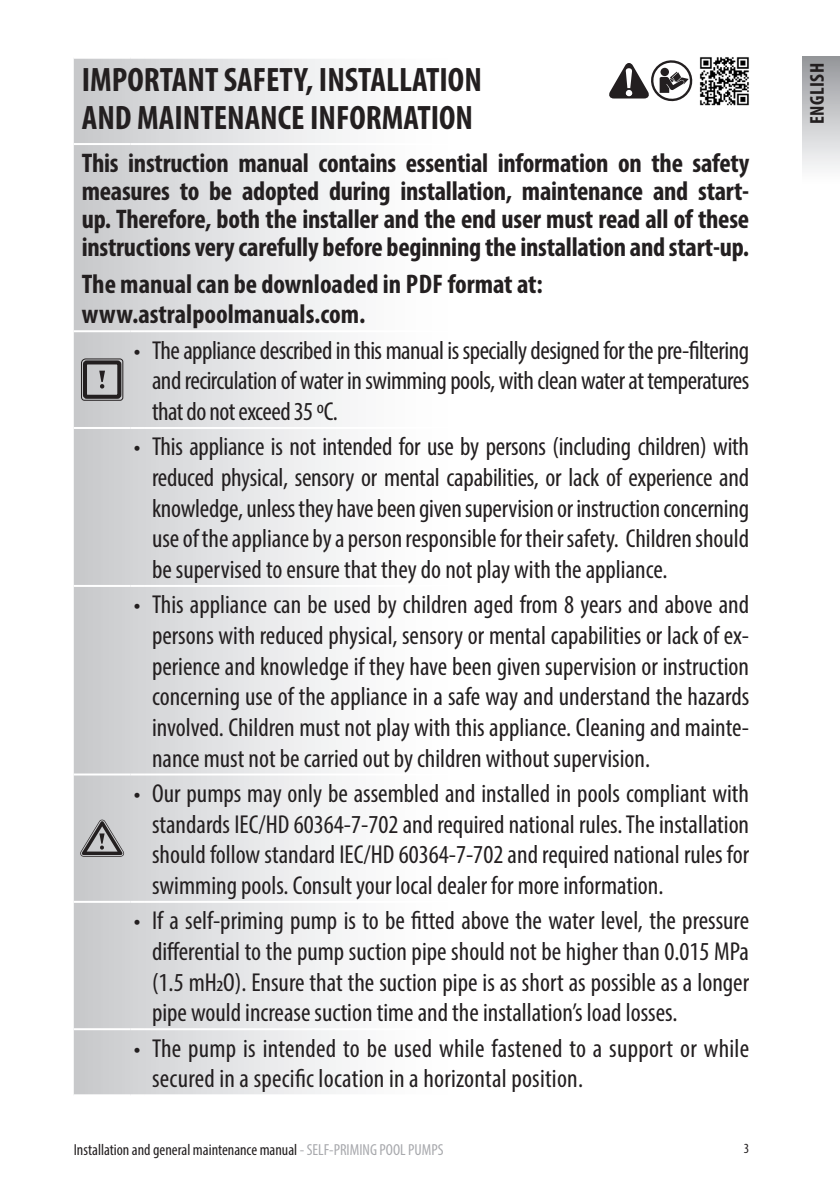
<style>
.page{position:relative;width:840px;height:1191px;background:#fff}
.page>*{position:absolute;margin:0;border:0;box-sizing:border-box;transform-origin:0 0}
.Estilo_de_párrafo_1{font:700 condensed 34px/38px "Myriad Pro";color:#231f20}
.Estilo_de_párrafo_1-2{font:700 condensed 27px/28px "Myriad Pro";color:#231f20;text-align:justify}
.Estilo_de_párrafo_1-3{font:condensed 26px/30.6px "Myriad Pro";color:#231f20;text-align:justify}
.Estilo_de_párrafo_1-4{font:condensed 26px/30.6px "Myriad Pro";letter-spacing:-.02em;color:#231f20}
.t1{font:700 condensed 20px "Myriad Pro";letter-spacing:.02em;color:#231f20}
.t2{font:condensed 16px "Myriad Pro";color:#231f20}
.t3{font:condensed 14px "Myriad Pro";color:#231f20}
.s1{color:#a8a9ad}
</style>
<div class="page">
<div style="left:801px;top:57px;width:38px;height:128px;background:linear-gradient(to bottom,#97989d,#fff)"></div>
<svg style="left:74px;top:59px;width:268px;height:1035px;background:#dfdfe1"></svg>
<hr style="left:74px;top:427px;width:56px;height:2px;background:#fff">
<svg style="left:130px;top:427px;width:14px;height:2px"></svg>
<hr style="left:144px;top:427px;width:604px;height:2px;background:#fff">
<hr style="left:74px;top:585px;width:56px;height:2px;background:#fff">
<svg style="left:130px;top:585px;width:14px;height:2px"></svg>
<hr style="left:144px;top:585px;width:604px;height:2px;background:#fff">
<hr style="left:74px;top:773px;width:56px;height:2px;background:#fff">
<svg style="left:130px;top:773px;width:14px;height:2px"></svg>
<hr style="left:144px;top:773px;width:604px;height:2px;background:#fff">
<hr style="left:74px;top:901px;width:56px;height:2px;background:#fff">
<svg style="left:130px;top:901px;width:14px;height:2px"></svg>
<hr style="left:144px;top:901px;width:604px;height:2px;background:#fff">
<hr style="left:74px;top:1028px;width:56px;height:2px;background:#fff">
<svg style="left:130px;top:1028px;width:14px;height:2px"></svg>
<hr style="left:144px;top:1028px;width:604px;height:2px;background:#fff">
<svg style="left:130px;top:1094px;width:14px;height:1px"></svg>
<svg style="left:130px;top:58px;width:14px;height:1px"></svg>
<hr style="left:74px;top:143px;width:56px;height:2px;background:#fff">
<svg style="left:130px;top:143px;width:14px;height:2px"></svg>
<hr style="left:144px;top:143px;width:604px;height:2px;background:#fff">
<hr style="left:74px;top:330px;width:56px;height:2px;background:#fff">
<svg style="left:130px;top:330px;width:14px;height:2px"></svg>
<hr style="left:144px;top:330px;width:604px;height:2px;background:#fff">
<svg style="left:81px;top:358px;width:42px;height:43px"></svg>
<div style="left:83px;top:360px;width:38px;height:39px;border:4px solid #231f20;border-radius:2px"></div>
<svg style="left:80px;top:819px;width:44px;height:37px;background:#9b9a9c"></svg>
<img style="left:699px;top:57px;width:50px;height:49px">
<svg style="left:609px;top:60px;width:84px;height:42px"></svg>
<div style="left:625px;top:90px;width:7px;height:6px;background:#fff;border-radius:50%"></div>
<p class="Estilo_de_párrafo_1" style="left:82px;top:60px;width:401px">IMPORTANT SAFETY, INSTALLATION<br>AND MAINTENANCE INFORMATION</p>
<p class="Estilo_de_párrafo_1-2" style="left:82px;top:149px;width:668px">This instruction manual contains essential information on the safety measures to be adopted during installation, maintenance and start&shy;up. Therefore, both the installer and the end user must read all of these instructions very carefully before beginning the installation and start-up.</p>
<p class="Estilo_de_párrafo_1-2" style="left:82px;top:268px;width:462px;line-height:30.6px">The manual can be downloaded in PDF format at: www.astralpoolmanuals.com.</p>
<p class="Estilo_de_párrafo_1-4" style="left:134px;top:334px;width:616px">• The appliance described in this manual is specially designed for the pre-filtering</p>
<p class="Estilo_de_párrafo_1-4" style="left:152px;top:365px;width:598px">and recirculation of water in swimming pools, with clean water at temperatures that do not exceed 35 ºC.</p>
<p class="Estilo_de_párrafo_1-3" style="left:134px;top:431px;width:616px">• This appliance is not intended for use by persons (including children) with</p>
<p class="Estilo_de_párrafo_1-3" style="left:152px;top:462px;width:598px">reduced physical, sensory or mental capabilities, or lack of experience and knowledge, unless they have been given supervision or instruction concerning use of the appliance by a person responsible for their safety. Children should be supervised to ensure that they do not play with the appliance.</p>
<p class="Estilo_de_párrafo_1-3" style="left:134px;top:589px;width:616px">• This appliance can be used by children aged from 8 years and above and</p>
<p class="Estilo_de_párrafo_1-3" style="left:152px;top:620px;width:598px">persons with reduced physical, sensory or mental capabilities or lack of ex&shy;perience and knowledge if they have been given supervision or instruction concerning use of the appliance in a safe way and understand the hazards involved. Children must not play with this appliance. Cleaning and mainte&shy;nance must not be carried out by children without supervision.</p>
<p class="Estilo_de_párrafo_1-3" style="left:134px;top:778px;width:616px">• Our pumps may only be assembled and installed in pools compliant with</p>
<p class="Estilo_de_párrafo_1-3" style="left:152px;top:808px;width:598px">standards IEC/HD 60364-7-702 and required national rules. The installation should follow standard IEC/HD 60364-7-702 and required national rules for swimming pools. Consult your local dealer for more information.</p>
<p class="Estilo_de_párrafo_1-3" style="left:134px;top:905px;width:616px">• If a self-priming pump is to be fitted above the water level, the pressure</p>
<p class="Estilo_de_párrafo_1-3" style="left:152px;top:935px;width:598px">differential to the pump suction pipe should not be higher than 0.015 MPa (1.5 mH2O). Ensure that the suction pipe is as short as possible as a longer pipe would increase suction time and the installation’s load losses.</p>
<p class="Estilo_de_párrafo_1-3" style="left:134px;top:1032px;width:616px">• The pump is intended to be used while fastened to a support or while</p>
<p class="Estilo_de_párrafo_1-3" style="left:152px;top:1063px;width:432px">secured in a specific location in a horizontal position.</p>
<p class="t2" style="left:74px;top:1139px;width:371px">Installation and general maintenance manual <span class="s1">- SELF-PRIMING POOL PUMPS</span></p>
<p class="t3" style="left:743px;top:1140px;width:7px">3</p>
<p class="t1" style="left:804px;top:124px;width:62px;rotate:-90deg">ENGLISH</p>
</div>
